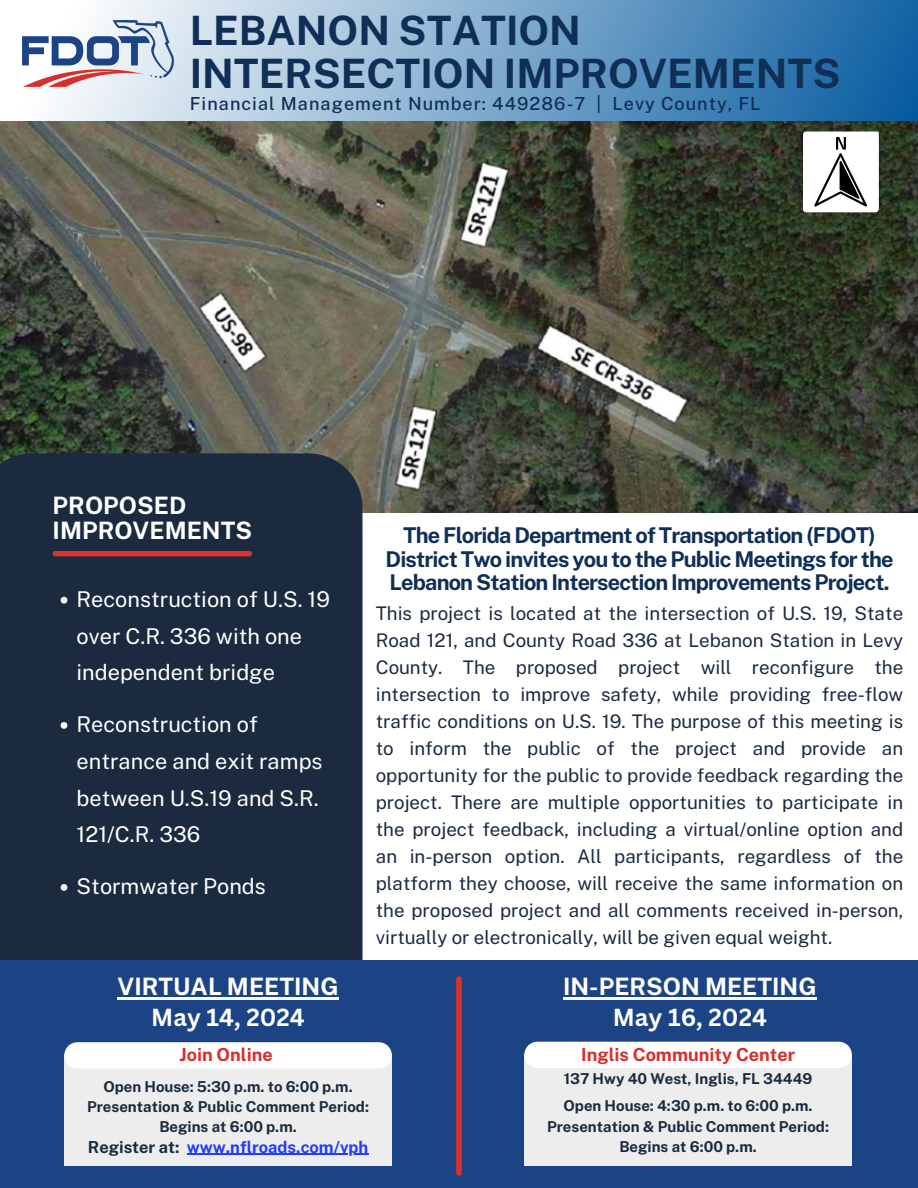
<style>
.page{position:relative;width:918px;height:1188px;background:#fff}
.page>*{position:absolute;margin:0;border:0;box-sizing:border-box;transform-origin:0 0}
.t1{font:700 40.5px/42.8px "Public Sans";color:#102f57}
.t2{font:700 24px/24.8px "Public Sans";color:#fff}
.t3{font:700 24px "Canva Sans";color:#fff}
.t4{font:21.75px/36.8px "Public Sans";color:#fff}
.t5{font:700 21.75px/23.7px "Public Sans";letter-spacing:-.04em;color:#102f57;text-align:center}
.t6{font:18.75px/27px "Public Sans";color:#1b2a3f;text-align:justify}
.t7{font:500 18px "Public Sans";letter-spacing:.055em;color:#102f57}
.t8{font:700 18px "Public Sans";color:#d92e2a}
.t9{font:700 16.5px "Public Sans";color:#233dff}
.t10{font:700 15px/20.2px "Public Sans";color:#1b2a3f;text-align:center}
.s1{color:#1b2a3f}
</style>
<div class="page">
<svg style="left:51px;top:0;width:867px;height:121px;background:#79a6cb"></svg>
<img style="left:0;top:121px;width:918px;height:392px">
<div style="left:0;top:453px;width:362px;height:507px;background:#1b2a3f"></div>
<div style="left:0;top:960px;width:918px;height:228px;background:#1c4384"></div>
<img style="left:22px;top:14px;width:157px;height:80px">
<svg style="left:456px;top:976px;width:6px;height:200px"></svg>
<div style="left:524px;top:1054px;width:328px;height:112px;background:#ededed"></div>
<div style="left:524px;top:1042px;width:328px;height:26px;background:#fff"></div>
<svg style="left:53px;top:551px;width:199px;height:5px"></svg>
<div style="left:64px;top:1054px;width:328px;height:112px;background:#ededed"></div>
<div style="left:64px;top:1042px;width:328px;height:26px;background:#fff"></div>
<div style="left:803px;top:132px;width:76px;height:80px;background:#fff;border-radius:3px"></div>
<svg style="left:814px;top:137px;width:53px;height:70px"></svg>
<hr style="left:118px;top:997px;width:221px;height:2px;background:#fff">
<hr style="left:563px;top:997px;width:254px;height:2px;background:#fff">
<svg style="left:61px;top:597px;width:6px;height:7px"></svg>
<svg style="left:61px;top:722px;width:6px;height:7px"></svg>
<svg style="left:61px;top:884px;width:6px;height:7px"></svg>
<hr style="left:187px;top:1154px;width:181px;height:1px;background:#233dff">
<p class="t1" style="left:190px;top:9px;width:652px">LEBANON STATION<br>INTERSECTION IMPROVEMENTS</p>
<p class="t7" style="left:190px;top:93px;width:572px">Financial Management Number: 449286-7 | Levy County, FL</p>
<h1 class="t2" style="left:53px;top:493px;width:201px">PROPOSED<br>IMPROVEMENTS</h1>
<p class="t4" style="left:77px;top:581px;width:255px">Reconstruction of U.S. 19 over C.R. 336 with one independent bridge</p>
<p class="t4" style="left:77px;top:706px;width:248px">Reconstruction of entrance and exit ramps between U.S.19 and S.R.<br>121/C.R. 336</p>
<p class="t4" style="left:77px;top:868px;width:191px">Stormwater Ponds</p>
<h5 class="t5" style="left:386px;top:524px;width:509px">The Florida Department of Transportation (FDOT)<br>District Two invites you to the Public Meetings for the<br>Lebanon Station Intersection Improvements Project.</h5>
<p class="t6" style="left:376px;top:600px;width:529px">This project is located at the intersection of U.S. 19, State Road 121, and County Road 336 at Lebanon Station in Levy County. The proposed project will reconfigure the intersection to improve safety, while providing free-flow traffic conditions on U.S. 19. The purpose of this meeting is to inform the public of the project and provide an opportunity for the public to provide feedback regarding the project. There are multiple opportunities to participate in the project feedback, including a virtual/online option and an in-person option. All participants, regardless of the platform they choose, will receive the same information on the proposed project and all comments received in-person, virtually or electronically, will be given equal weight.</p>
<h2 class="t2" style="left:118px;top:974px;width:223px">VIRTUAL MEETING</h2>
<p class="t3" style="left:151px;top:1000px;width:155px">May 14, 2024</p>
<p class="t3" style="left:613px;top:1000px;width:156px">May 16, 2024</p>
<p class="t2" style="left:563px;top:974px;width:255px">IN-PERSON MEETING</p>
<h2 class="t8" style="left:180px;top:1044px;width:95px">Join Online</h2>
<h3 class="t10" style="left:87px;top:1076px;width:283px">Open House: 5:30 p.m. to 6:00 p.m.<br>Presentation &amp; Public Comment Period:</h3>
<h5 class="t10" style="left:159px;top:1117px;width:139px">Begins at 6:00 p.m.</h5>
<p class="t9" style="left:88px;top:1137px;width:282px"><span class="s1">Register at:</span> www.nflroads.com/vph</p>
<h5 class="t8" style="left:581px;top:1044px;width:215px">Inglis Community Center</h5>
<h3 class="t10" style="left:564px;top:1069px;width:250px">137 Hwy 40 West, Inglis, FL 34449</h3>
<h6 class="t10" style="left:564px;top:1096px;width:251px">Open House: 4:30 p.m. to 6:00 p.m.</h6>
<h2 class="t10" style="left:547px;top:1116px;width:283px">Presentation &amp; Public Comment Period:</h2>
<h3 class="t10" style="left:619px;top:1137px;width:139px">Begins at 6:00 p.m.</h3>
</div>
